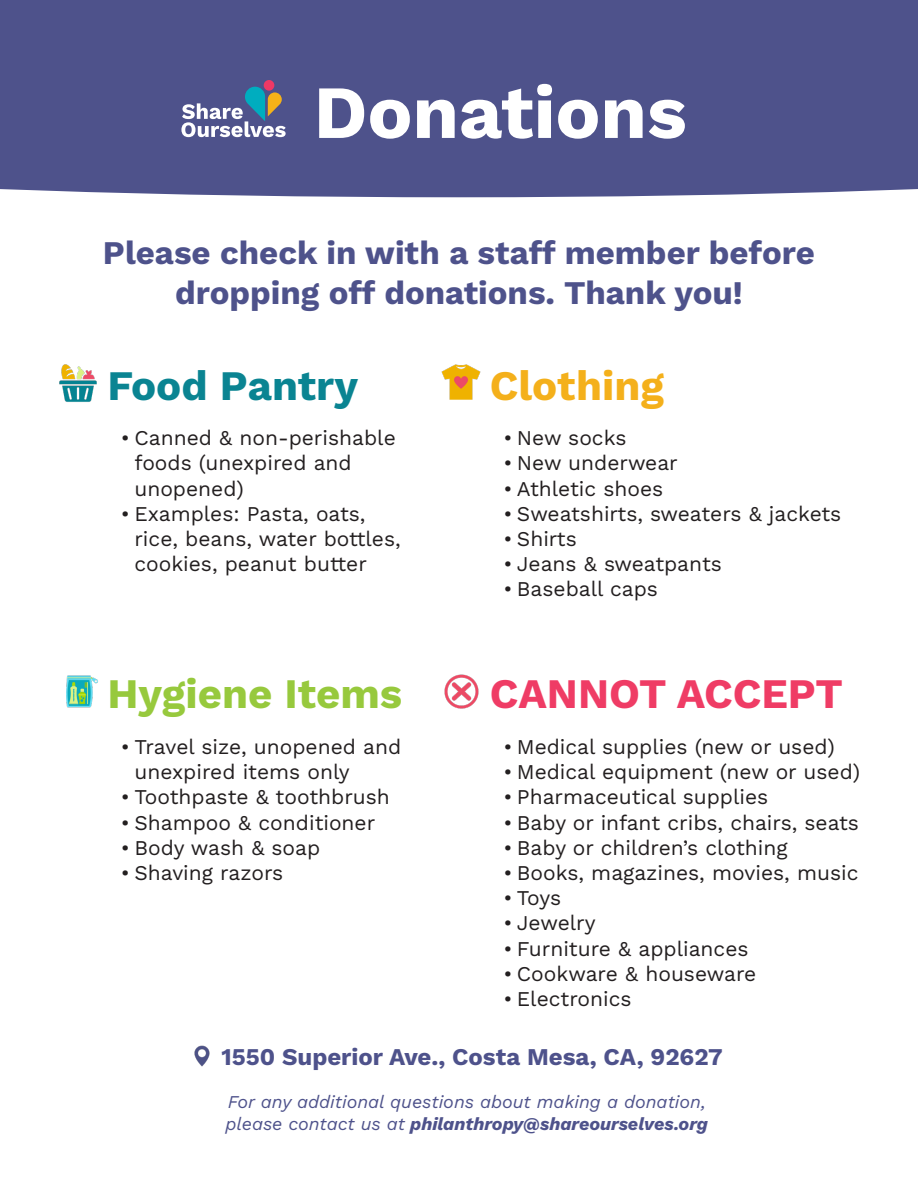
<style>
.page{position:relative;width:918px;height:1188px;background:#fff}
.page>*{position:absolute;margin:0;border:0;box-sizing:border-box;transform-origin:0 0}
.t1{font:700 75px "Work Sans";color:#fff}
.t2{font:700 42px "Work Sans";color:#97c93d}
.t3{font:700 42px "Work Sans";color:#ef3c65}
.t4{font:700 42px "Work Sans";color:#0a8492}
.t5{font:700 42px "Work Sans";color:#f4b01b}
.t6{font:700 33px/39.6px "Work Sans";color:#4e528b;text-align:center}
.t7{font:700 24px "Work Sans";color:#4e528b}
.t8{font:21px/25.2px "Work Sans";color:#231f20}
.t9{font:italic 18px/21.6px "Work Sans";color:#4e528b}
.s1{font-weight:700}
</style>
<div class="page">
<div style="left:0;top:99px;width:918px;height:98px;background:#4e528b"></div>
<div style="left:0;top:0;width:918px;height:99px;background:#4e528b"></div>
<div style="left:264px;top:80px;width:10px;height:11px;background:#ef3865;border-radius:5px"></div>
<svg style="left:181px;top:87px;width:105px;height:50px"></svg>
<img style="left:59px;top:364px;width:38px;height:38px">
<img style="left:441px;top:364px;width:40px;height:36px">
<img style="left:66px;top:675px;width:32px;height:33px">
<img style="left:444px;top:674px;width:35px;height:35px">
<img style="left:194px;top:1046px;width:16px;height:20px">
<h3 class="t1" style="left:314px;top:55px;width:375px">Donations</h3>
<p class="t6" style="left:103px;top:232px;width:714px">Please check in with a staff member before dropping off donations. Thank you!</p>
<h3 class="t4" style="left:107px;top:353px;width:252px">Food Pantry</h3>
<h3 class="t5" style="left:490px;top:353px;width:176px">Clothing</h3>
<p class="t8" style="left:134px;top:425px;width:263px;text-indent:-14px">• Canned &amp; non-perishable foods (unexpired and unopened)</p>
<p class="t8" style="left:134px;top:500px;width:268px;text-indent:-14px">• Examples: Pasta, oats, rice, beans, water bottles, cookies, peanut butter</p>
<p class="t8" style="left:503px;top:425px;width:125px">• New socks</p>
<p class="t8" style="left:503px;top:450px;width:176px">• New underwear</p>
<p class="t8" style="left:503px;top:475px;width:161px">• Athletic shoes</p>
<p class="t8" style="left:503px;top:500px;width:339px">• Sweatshirts, sweaters &amp; jackets</p>
<p class="t8" style="left:503px;top:525px;width:75px">• Shirts</p>
<p class="t8" style="left:503px;top:551px;width:220px">• Jeans &amp; sweatpants</p>
<p class="t8" style="left:503px;top:576px;width:156px">• Baseball caps</p>
<h3 class="t2" style="left:107px;top:661px;width:296px">Hygiene Items</h3>
<h3 class="t3" style="left:490px;top:661px;width:355px">CANNOT ACCEPT</h3>
<p class="t8" style="left:134px;top:733px;width:268px;text-indent:-14px">• Travel size, unopened and unexpired items only</p>
<p class="t8" style="left:121px;top:784px;width:271px">• Toothpaste &amp; toothbrush</p>
<p class="t8" style="left:121px;top:809px;width:256px">• Shampoo &amp; conditioner</p>
<p class="t8" style="left:121px;top:834px;width:201px">• Body wash &amp; soap</p>
<p class="t8" style="left:121px;top:859px;width:164px">• Shaving razors</p>
<p class="t8" style="left:503px;top:733px;width:333px">• Medical supplies (new or used)</p>
<p class="t8" style="left:503px;top:759px;width:358px">• Medical equipment (new or used)</p>
<p class="t8" style="left:503px;top:784px;width:266px">• Pharmaceutical supplies</p>
<p class="t8" style="left:503px;top:809px;width:357px">• Baby or infant cribs, chairs, seats</p>
<p class="t8" style="left:503px;top:834px;width:286px">• Baby or children’s clothing</p>
<p class="t8" style="left:503px;top:859px;width:357px">• Books, magazines, movies, music</p>
<p class="t8" style="left:503px;top:885px;width:59px">• Toys</p>
<p class="t8" style="left:503px;top:910px;width:94px">• Jewelry</p>
<p class="t8" style="left:503px;top:935px;width:247px">• Furniture &amp; appliances</p>
<p class="t8" style="left:503px;top:960px;width:255px">• Cookware &amp; houseware</p>
<p class="t8" style="left:503px;top:985px;width:130px">• Electronics</p>
<p class="t7" style="left:221px;top:1039px;width:503px">1550 Superior Ave., Costa Mesa, CA, 92627</p>
<p class="t9" style="left:225px;top:1090px;width:484px">For any additional questions about making a donation, please contact us at <span class="s1">philanthropy@shareourselves.org</span></p>
</div>
